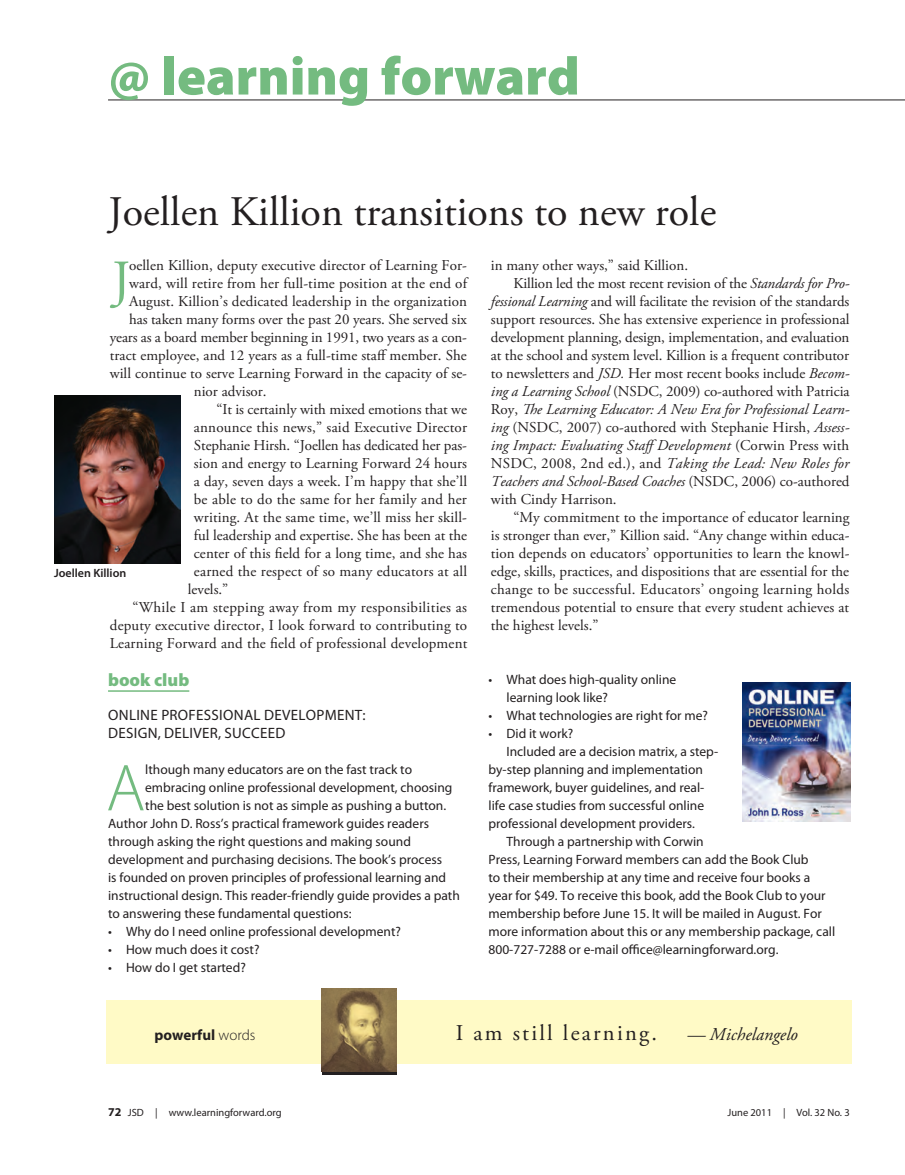
<style>
.page{position:relative;width:905px;height:1175px;background:#fff}
.page>*{position:absolute;margin:0;border:0;box-sizing:border-box;transform-origin:0 0}
.myriad_box{font:300 66.9px "Myriad Pro";color:#74bb80}
.t1{font:900 54px "Myriad Pro";color:#74bb80}
.toppers{font:54px "Adobe Garamond Pro";color:#74bb80}
.body{font:42px "Adobe Garamond Pro";color:#231f20}
.toppers-2{font:22.5px "Adobe Garamond Pro";letter-spacing:.1em;color:#231f20}
.toppers-3{font:italic 18px "Adobe Garamond Pro";color:#231f20}
.myriad_box-2{font:900 18px "Myriad Pro";color:#74bb80}
.body-2{font:15px/18px "Adobe Garamond Pro";letter-spacing:.005em;color:#231f20;text-align:justify}
.myriad_box-3{font:15px/18px "Myriad Pro";letter-spacing:.02em;color:#231f20}
.toppers-4{font:700 15px "Myriad Pro";color:#231f20}
.myriad_box-4{font:13.5px/18px "Myriad Pro";color:#231f20}
.toppers-5{font:600 12px "Myriad Pro";color:#231f20}
.t2{font:10.5px "Myriad Pro";color:#231f20}
.s1{font-style:italic}
.s2{font-weight:300}
.s3{font-weight:700;font-size:12px}
</style>
<div class="page">
<hr style="left:108px;top:100px;width:796px;height:1px;background:#231f20">
<hr style="left:108px;top:690px;width:81px;height:2px;background:#74bb80">
<img style="left:743px;top:682px;width:107px;height:139px">
<img style="left:55px;top:395px;width:125px;height:168px">
<div style="left:106px;top:999px;width:745px;height:64px;background:#fffac6"></div>
<div style="left:322px;top:988px;width:74px;height:86px;background:linear-gradient(to right,#231f20,#231f20)"></div>
<img style="left:322px;top:988px;width:74px;height:83px">
<p class="t1" style="left:108px;top:46px;width:473px">@ learning forward</p>
<p class="body" style="left:108px;top:186px;width:609px">Joellen Killion transitions to new role</p>
<p class="body-2" style="left:129px;top:257px;width:339px">oellen Killion, deputy executive director of Learning For-</p>
<p class="body-2" style="left:129px;top:275px;width:339px">ward, will retire from her full-time position at the end of</p>
<p class="body-2" style="left:129px;top:293px;width:339px">August. Killion’s dedicated leadership in the organization</p>
<p class="body-2" style="left:129px;top:311px;width:339px">has taken many forms over the past 20 years. She served six</p>
<p class="body-2" style="left:110px;top:329px;width:358px">years as a board member beginning in 1991, two years as a con-</p>
<p class="body-2" style="left:110px;top:347px;width:358px">tract employee, and 12 years as a full-time staff member. She</p>
<p class="body-2" style="left:110px;top:365px;width:358px">will continue to serve Learning Forward in the capacity of se-</p>
<p class="body-2" style="left:194px;top:383px;width:74px">nior advisor.</p>
<p class="body-2" style="left:216px;top:401px;width:252px">“It is certainly with mixed emotions that we</p>
<p class="body-2" style="left:194px;top:419px;width:275px">announce this news,” said Executive Director</p>
<p class="body-2" style="left:194px;top:437px;width:274px">Stephanie Hirsh. “Joellen has dedicated her pas-</p>
<p class="body-2" style="left:194px;top:455px;width:274px">sion and energy to Learning Forward 24 hours</p>
<p class="body-2" style="left:194px;top:473px;width:274px">a day, seven days a week. I’m happy that she’ll</p>
<p class="body-2" style="left:194px;top:491px;width:274px">be able to do the same for her family and her</p>
<p class="body-2" style="left:194px;top:509px;width:274px">writing. At the same time, we’ll miss her skill-</p>
<p class="body-2" style="left:194px;top:527px;width:275px">ful leadership and expertise. She has been at the</p>
<p class="body-2" style="left:194px;top:545px;width:274px">center of this field for a long time, and she has</p>
<p class="body-2" style="left:194px;top:563px;width:274px">earned the respect of so many educators at all</p>
<p class="body-2" style="left:188px;top:581px;width:42px">levels.”</p>
<p class="body-2" style="left:110px;top:599px;width:359px;text-indent:22px">“While I am stepping away from my responsibilities as deputy executive director, I look forward to contributing to Learning Forward and the field of professional development</p>
<p class="toppers" style="left:112px;top:248px;width:20px">J</p>
<p class="toppers-5" style="left:54px;top:566px;width:74px">Joellen Killion</p>
<p class="myriad_box-2" style="left:108px;top:669px;width:83px">book club</p>
<p class="myriad_box-3" style="left:108px;top:706px;width:259px">ONLINE PROFESSIONAL DEVELOPMENT:<br>DESIGN, DELIVER, SUCCEED</p>
<p class="myriad_box" style="left:106px;top:751px;width:41px">A</p>
<p class="myriad_box-4" style="left:145px;top:761px;width:268px">lthough many educators are on the fast track to</p>
<p class="myriad_box-4" style="left:145px;top:779px;width:309px">embracing online professional development, choosing</p>
<p class="myriad_box-4" style="left:145px;top:797px;width:302px">the best solution is not as simple as pushing a button.</p>
<p class="myriad_box-4" style="left:108px;top:815px;width:322px">Author John D. Ross’s practical framework guides readers</p>
<p class="myriad_box-4" style="left:108px;top:833px;width:304px">through asking the right questions and making sound</p>
<p class="myriad_box-4" style="left:108px;top:851px;width:335px">development and purchasing decisions. The book’s process</p>
<p class="myriad_box-4" style="left:108px;top:869px;width:339px">is founded on proven principles of professional learning and</p>
<p class="myriad_box-4" style="left:108px;top:887px;width:353px">instructional design. This reader-friendly guide provides a path</p>
<p class="myriad_box-4" style="left:108px;top:905px;width:245px">to answering these fundamental questions:</p>
<p class="myriad_box-4" style="left:108px;top:923px;width:294px">• Why do I need online professional development?</p>
<p class="myriad_box-4" style="left:108px;top:941px;width:153px">• How much does it cost?</p>
<p class="myriad_box-4" style="left:108px;top:959px;width:139px">• How do I get started?</p>
<p class="body-2" style="left:491px;top:257px;width:199px">in many other ways,” said Killion.</p>
<p class="body-2" style="left:491px;top:275px;width:360px;text-indent:22px">Killion led the most recent revision of the <span class="s1">Standards for Pro&shy;fessional Learning</span> and will facilitate the revision of the standards support resources. She has extensive experience in professional development planning, design, implementation, and evaluation at the school and system level. Killion is a frequent contributor to newsletters and <span class="s1">JSD.</span> Her most recent books include <span class="s1">Becom&shy;ing a Learning School</span> (NSDC, 2009) co-authored with Patricia Roy, <span class="s1">The Learning Educator: A New Era for Professional Learn&shy;ing</span> (NSDC, 2007) co-authored with Stephanie Hirsh, <span class="s1">Assess&shy;ing Impact: Evaluating StaffDevelopment</span> (Corwin Press with NSDC, 2008, 2nd ed.), and <span class="s1">Taking the Lead: New Roles for Teachers and School-Based Coaches</span> (NSDC, 2006) co-authored with Cindy Harrison.</p>
<p class="body-2" style="left:491px;top:509px;width:360px;text-indent:22px">“My commitment to the importance of educator learning is stronger than ever,” Killion said. “Any change within educa&shy;tion depends on educators’ opportunities to learn the knowl&shy;edge, skills, practices, and dispositions that are essential for the change to be successful. Educators’ ongoing learning holds tremendous potential to ensure that every student achieves at the highest levels.”</p>
<p class="myriad_box-4" style="left:506px;top:671px;width:171px;text-indent:-18px">• What does high-quality online learning look like?</p>
<p class="myriad_box-4" style="left:488px;top:707px;width:221px">• What technologies are right for me?</p>
<p class="myriad_box-4" style="left:488px;top:725px;width:86px">• Did it work?</p>
<p class="myriad_box-4" style="left:488px;top:743px;width:231px;text-indent:18px">Included are a decision matrix, a step&shy;by-step planning and implementation framework, buyer guidelines, and real&shy;life case studies from successful online professional development providers.</p>
<p class="myriad_box-4" style="left:488px;top:833px;width:348px;text-indent:18px">Through a partnership with Corwin<br>Press, Learning Forward members can add the Book Club<br>to their membership at any time and receive four books a year for $49. To receive this book, add the Book Club to your membership before June 15. It will be mailed in August. For more information about this or any membership package, call 800-727-7288 or e-mail office@learningforward.org.</p>
<p class="toppers-4" style="left:154px;top:1026px;width:102px">powerful <span class="s2">words</span></p>
<p class="toppers-2" style="left:455px;top:1019px;width:203px">I am still learning.</p>
<p class="toppers-3" style="left:687px;top:1023px;width:112px">— Michelangelo</p>
<p class="t2" style="left:108px;top:1107px;width:175px"><span class="s3">72</span> JSD | www.learningforward.org</p>
<p class="t2" style="left:727px;top:1107px;width:124px">June 2011 | Vol. 32 No. 3</p>
</div>
